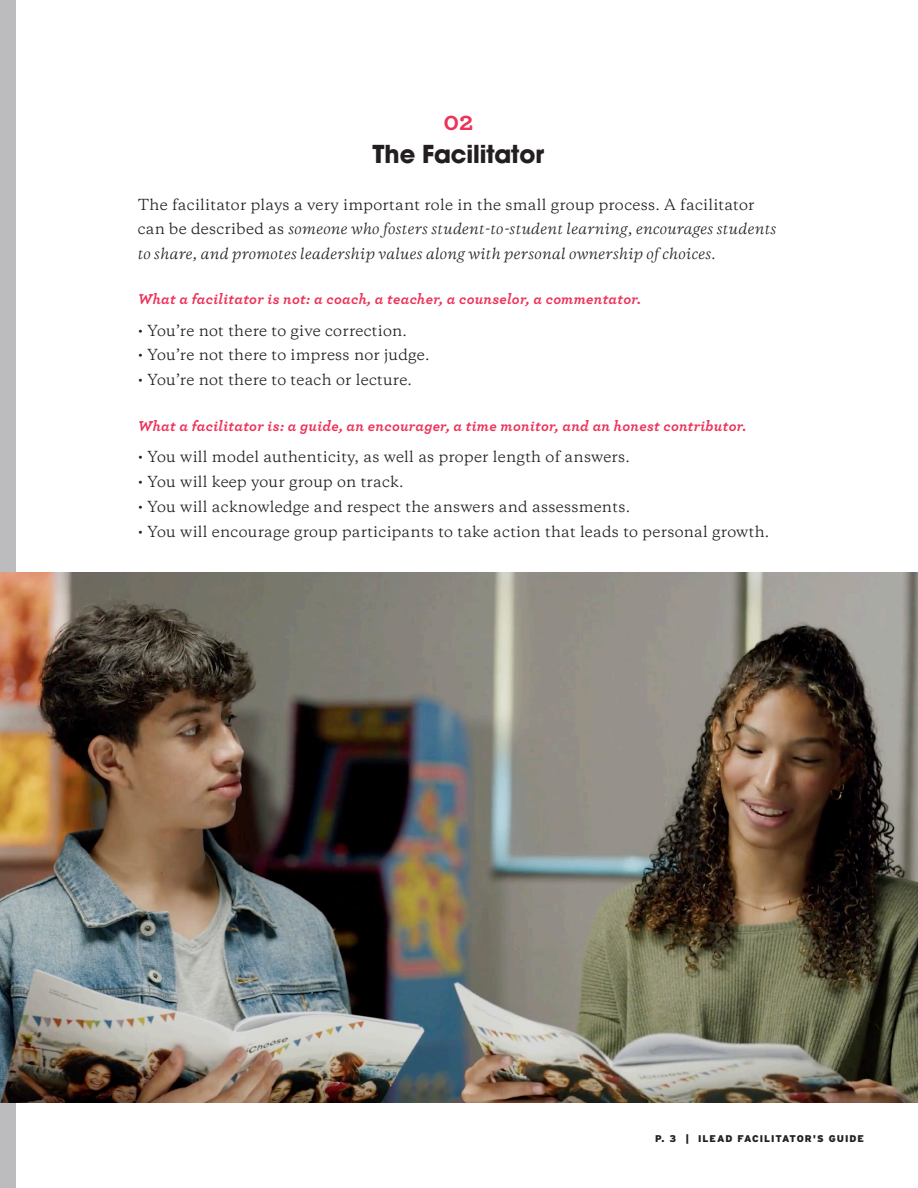
<style>
.page{position:relative;width:918px;height:1188px;background:#fff}
.page>*{position:absolute;margin:0;border:0;box-sizing:border-box;transform-origin:0 0}
.Part_Title{font:700 27px "Avant Garde Md ITC";color:#231f20}
.t1{font:700 27px "Archer";color:#ee3158}
.Body_Copy{font:italic 700 15px "Archer";letter-spacing:.02em;color:#ee3158}
.Body_Copy-2{font:14.25px "Galaxie Copernicus";letter-spacing:.02em;color:#231f20}
.Body_Copy-3{font:italic 14.25px/24.8px "Galaxie Copernicus";letter-spacing:.02em;color:#231f20}
.t2{font:900 9.75px "Interstate";letter-spacing:.1em;color:#231f20}
.s1{font-style:normal}
</style>
<div class="page">
<div style="left:0;top:0;width:16px;height:1188px;background:#bcbbbd"></div>
<img style="left:0;top:572px;width:918px;height:531px">
<p class="t1" style="left:443px;top:99px;width:32px">02</p>
<p class="Part_Title" style="left:373px;top:137px;width:173px">The Facilitator</p>
<p class="Body_Copy-3" style="left:138px;top:192px;width:640px"><span class="s1">The facilitator plays a very important role in the small group process. A facilitator can be described as</span> someone who fosters student-to-student learning, encourages students to share, and promotes leadership values along with personal ownership of choices.</p>
<p class="Body_Copy" style="left:138px;top:287px;width:505px">What a facilitator is not: a coach, a teacher, a counselor, a commentator.</p>
<p class="Body_Copy-2" style="left:138px;top:321px;width:271px">• You’re not there to give correction.</p>
<p class="Body_Copy-2" style="left:138px;top:345px;width:293px">• You’re not there to impress nor judge.</p>
<p class="Body_Copy-2" style="left:138px;top:370px;width:276px">• You’re not there to teach or lecture.</p>
<p class="Body_Copy" style="left:138px;top:414px;width:610px">What a facilitator is: a guide, an encourager, a time monitor, and an honest contributor.</p>
<p class="Body_Copy-2" style="left:138px;top:447px;width:494px">• You will model authenticity, as well as proper length of answers.</p>
<p class="Body_Copy-2" style="left:138px;top:472px;width:267px">• You will keep your group on track.</p>
<p class="Body_Copy-2" style="left:138px;top:497px;width:494px">• You will acknowledge and respect the answers and assessments.</p>
<p class="Body_Copy-2" style="left:138px;top:522px;width:633px">• You will encourage group participants to take action that leads to personal growth.</p>
<p class="t2" style="left:655px;top:1133px;width:210px">P. 3 | ILEAD FACILITATOR'S GUIDE</p>
</div>
